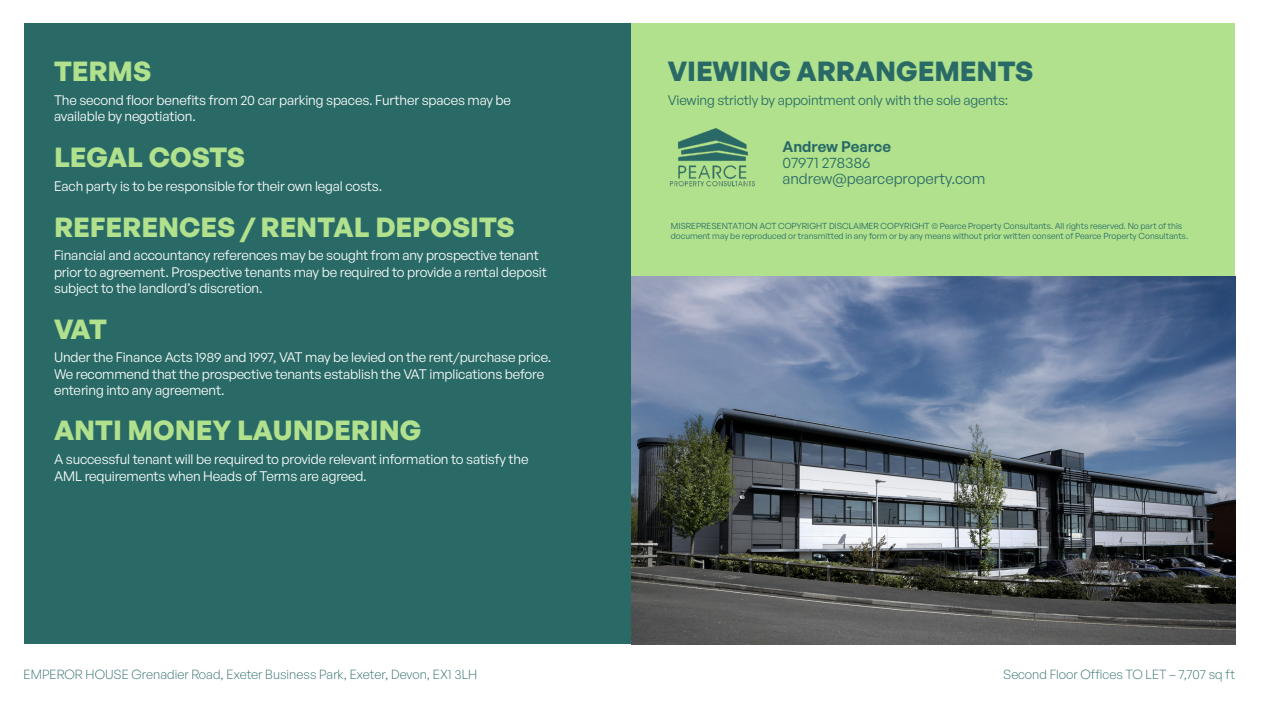
<style>
.page{position:relative;width:1263px;height:711px;background:#fff}
.page>*{position:absolute;margin:0;border:0;box-sizing:border-box;transform-origin:0 0}
.t1{font:700 27px "General Sans";color:#b1e18d}
.t2{font:700 27px "General Sans";color:#296a66}
.t3{font:15px/15.6px "General Sans";color:#296a66}
.t4{font:13.5px/16.2px "General Sans";letter-spacing:-.01em;color:#fff}
.t5{font:13.5px "General Sans";letter-spacing:-.01em;color:#296a66}
.t6{font:300 12.9px "General Sans";color:#296a66}
.t7{font:8.55px/10.2px "General Sans";color:#296a66}
.s1{font-weight:600}
</style>
<div class="page">
<div style="left:24px;top:24px;width:607px;height:619px;background:#296a66"></div>
<div style="left:631px;top:24px;width:604px;height:619px;background:#b1e18d"></div>
<img style="left:670px;top:128px;width:85px;height:59px">
<img style="left:631px;top:276px;width:604px;height:367px">
<p class="t1" style="left:54px;top:54px;width:99px">TERMS</p>
<p class="t2" style="left:668px;top:54px;width:367px">VIEWING ARRANGEMENTS</p>
<p class="t4" style="left:54px;top:92px;width:458px">The second floor benefits from 20 car parking spaces. Further spaces may be available by negotiation.</p>
<p class="t5" style="left:668px;top:92px;width:342px">Viewing strictly by appointment only with the sole agents:</p>
<p class="t1" style="left:54px;top:140px;width:192px">LEGAL COSTS</p>
<p class="t4" style="left:54px;top:177px;width:330px">Each party is to be responsible for their own legal costs.</p>
<p class="t1" style="left:54px;top:209px;width:462px">REFERENCES / RENTAL DEPOSITS</p>
<p class="t4" style="left:54px;top:247px;width:494px">Financial and accountancy references may be sought from any prospective tenant prior to agreement. Prospective tenants may be required to provide a rental deposit subject to the landlord’s discretion.</p>
<p class="t1" style="left:54px;top:311px;width:54px">VAT</p>
<p class="t4" style="left:54px;top:349px;width:499px">Under the Finance Acts 1989 and 1997, VAT may be levied on the rent/purchase price.<br>We recommend that the prospective tenants establish the VAT implications before entering into any agreement.</p>
<p class="t1" style="left:54px;top:413px;width:369px">ANTI MONEY LAUNDERING</p>
<p class="t4" style="left:54px;top:450px;width:476px">A successful tenant will be required to provide relevant information to satisfy the<br>AML requirements when Heads of Terms are agreed.</p>
<p class="t3" style="left:782px;top:139px;width:205px"><span class="s1">Andrew Pearce<br></span>07971 278386 andrew@pearceproperty.com</p>
<p class="t7" style="left:671px;top:220px;width:519px">MISREPRESENTATION ACT COPYRIGHT DISCLAIMER COPYRIGHT © Pearce Property Consultants. All rights reserved. No part of this document may be reproduced or transmitted in any form or by any means without prior written consent of Pearce Property Consultants.</p>
<p class="t6" style="left:24px;top:665px;width:455px">EMPEROR HOUSE Grenadier Road, Exeter Business Park, Exeter, Devon, EX1 3LH</p>
<p class="t6" style="left:1003px;top:665px;width:233px">Second Floor Offices TO LET – 7,707 sq ft</p>
</div>
